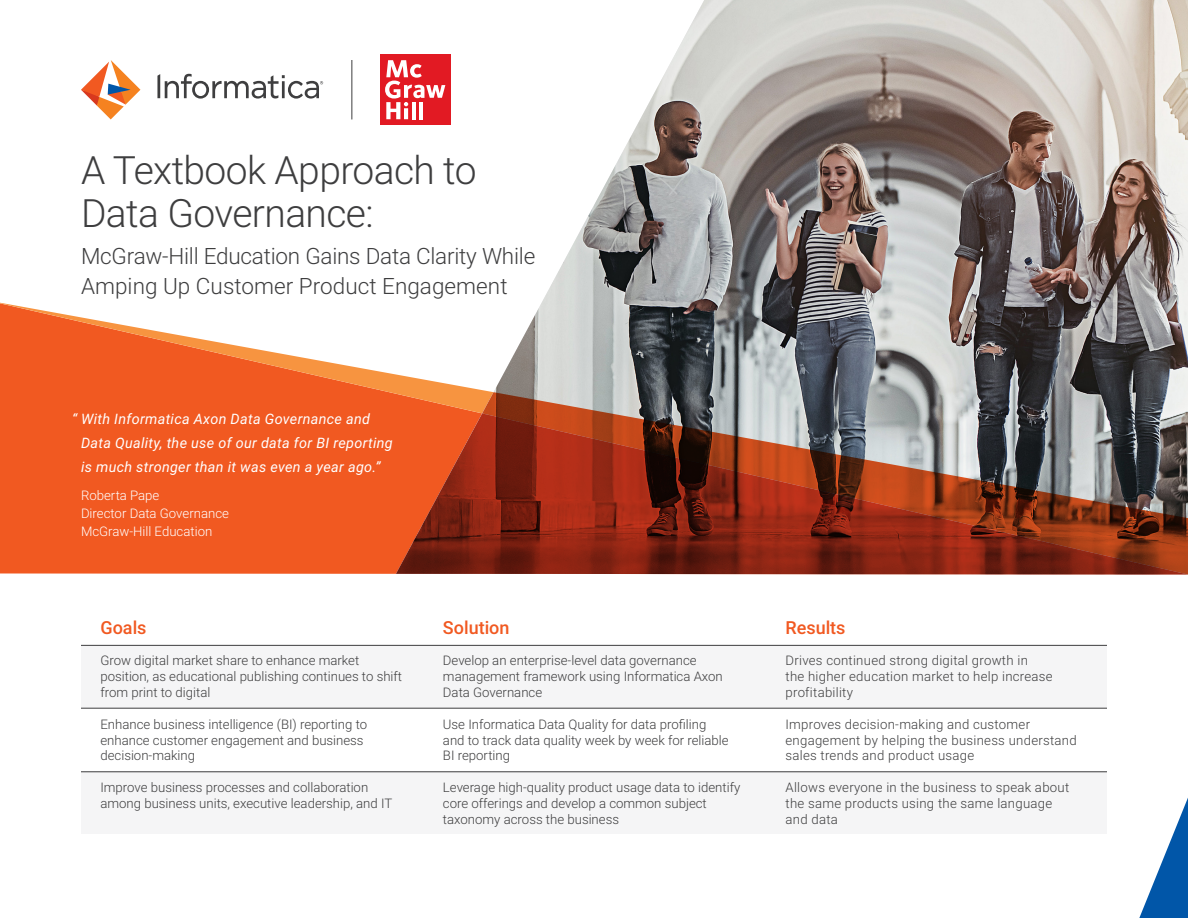
<style>
.page{position:relative;width:1188px;height:918px;background:#fff}
.page>*{position:absolute;margin:0;border:0;box-sizing:border-box;transform-origin:0 0}
.t1{font:300 39px/43.5px "Roboto";letter-spacing:-.015em;color:#3e3e3f}
.t2{font:300 22.5px/30px "Roboto";letter-spacing:-.01em;color:#3e3e3f}
.t3{font:500 18px "Roboto";color:#f15921}
.t4{font:italic 14.4px/24px "Roboto";letter-spacing:.02em;color:#fff}
.t5{font:300 13.2px/15.9px "Roboto";color:#3e3e3f}
.t6{font:300 13.2px/15.9px "Roboto";letter-spacing:.02em;color:#3e3e3f}
.t7{font:300 13.2px "Roboto";color:#fff}
</style>
<div class="page">
<div style="left:81px;top:646px;width:1026px;height:62px;background:#f5f5f6"></div>
<div style="left:81px;top:771px;width:1026px;height:63px;background:#f5f5f6"></div>
<svg style="left:1139px;top:798px;width:49px;height:120px"></svg>
<hr style="left:81px;top:645px;width:1026px;height:1px;background:#3e3e3f">
<hr style="left:81px;top:708px;width:1026px;height:1px;background:#3e3e3f">
<hr style="left:81px;top:772px;width:1026px;height:1px;background:#3e3e3f">
<svg style="left:0;top:303px;width:396px;height:271px;background:#f3713f"></svg>
<img style="left:396px;top:0;width:792px;height:413px">
<svg style="left:482px;top:392px;width:706px;height:183px;background:#8f8886"></svg>
<svg style="left:396px;top:413px;width:792px;height:161px;background:#8a402e"></svg>
<hr style="left:352px;top:60px;width:1px;height:59px;background:#3e3e3f">
<svg style="left:81px;top:60px;width:59px;height:59px"></svg>
<svg style="left:157px;top:74px;width:166px;height:25px"></svg>
<div style="left:381px;top:54px;width:70px;height:71px;background:#e21a23"></div>
<svg style="left:385px;top:60px;width:60px;height:59px"></svg>
<p class="t1" style="left:81px;top:147px;width:397px">A Textbook Approach to<br>Data Governance:</p>
<p class="t2" style="left:81px;top:240px;width:456px">McGraw-Hill Education Gains Data Clarity While<br>Amping Up Customer Product Engagement</p>
<p class="t4" style="left:81px;top:406px;width:313px;text-indent:-9px">“ With Informatica Axon Data Governance and<br>Data Quality, the use of our data for BI reporting is much stronger than it was even a year ago.”</p>
<p class="t7" style="left:81px;top:486px;width:80px">Roberta Pape</p>
<p class="t7" style="left:81px;top:504px;width:149px">Director Data Governance</p>
<p class="t7" style="left:81px;top:522px;width:133px">McGraw-Hill Education</p>
<p class="t3" style="left:100px;top:615px;width:48px">Goals</p>
<p class="t5" style="left:100px;top:652px;width:303px">Grow digital market share to enhance market position, as educational publishing continues to shift from print to digital</p>
<p class="t5" style="left:100px;top:716px;width:268px">Enhance business intelligence (BI) reporting to enhance customer engagement and business decision-making</p>
<p class="t5" style="left:100px;top:779px;width:293px">Improve business processes and collaboration among business units, executive leadership, and IT</p>
<p class="t3" style="left:443px;top:615px;width:68px">Solution</p>
<p class="t5" style="left:443px;top:652px;width:281px">Develop an enterprise-level data governance management framework using Informatica Axon<br>Data Governance</p>
<p class="t5" style="left:443px;top:716px;width:287px">Use Informatica Data Quality for data profiling and to track data quality week by week for reliable<br>BI reporting</p>
<p class="t5" style="left:443px;top:779px;width:299px">Leverage high-quality product usage data to identify core offerings and develop a common subject taxonomy across the business</p>
<p class="t3" style="left:786px;top:615px;width:62px">Results</p>
<p class="t6" style="left:786px;top:652px;width:269px">Drives continued strong digital growth in<br>the higher education market to help increase profitability</p>
<p class="t6" style="left:786px;top:716px;width:293px">Improves decision-making and customer engagement by helping the business understand sales trends and product usage</p>
<p class="t6" style="left:786px;top:779px;width:285px">Allows everyone in the business to speak about the same products using the same language and data</p>
</div>
